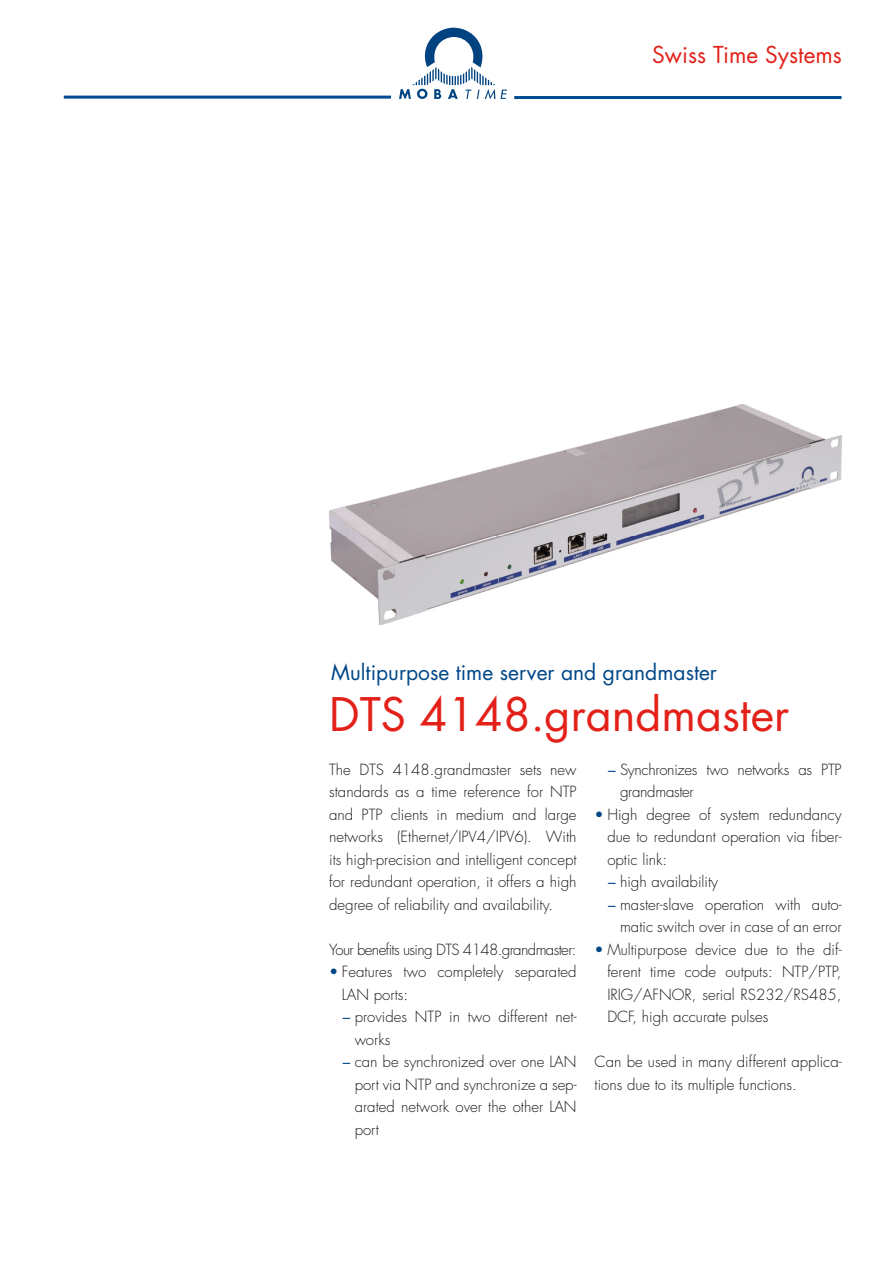
<style>
.page{position:relative;width:893px;height:1263px;background:#fff}
.page>*{position:absolute;margin:0;border:0;box-sizing:border-box;transform-origin:0 0}
.t1{font:45px "Futura Std";color:#e32119}
.t2{font:22.65px "Futura";color:#e32119}
.t3{font:21px "Futura Std";color:#004788}
.t4{font:300 15px/22.5px "Futura Std";color:#1a171c;text-align:justify}
.t5{font:300 15px/22.5px "Futura Std";letter-spacing:-.02em;color:#1a171c}
.t6{font:300 15px "Futura Std";letter-spacing:-.04em;color:#1a171c}
.s1{color:#004788}
.s2{font-weight:400;color:#004788}
</style>
<div class="page">
<svg style="left:399px;top:28px;width:108px;height:71px"></svg>
<hr style="left:64px;top:96px;width:327px;height:3px;background:#004c93">
<hr style="left:514px;top:96px;width:327px;height:3px;background:#004c93">
<img style="left:329px;top:404px;width:513px;height:221px">
<h2 class="t2" style="left:652px;top:39px;width:191px">Swiss Time Systems</h2>
<h3 class="t3" style="left:331px;top:658px;width:387px">Multipurpose time server and grandmaster</h3>
<h1 class="t1" style="left:329px;top:686px;width:461px">DTS 4148.grandmaster</h1>
<p class="t4" style="left:329px;top:759px;width:249px">The DTS 4148.grandmaster sets new standards as a time reference for NTP and PTP clients in medium and large networks (Ethernet/IPV4/IPV6). With its high-precision and intelligent concept for redundant operation, it offers a high degree of reliability and availability.</p>
<p class="t6" style="left:329px;top:940px;width:249px">Your benefits using DTS 4148.grandmaster:</p>
<p class="t4" style="left:342px;top:961px;width:236px;text-indent:-13px"><span class="s1">•</span> Features two completely separated<br>LAN ports:</p>
<p class="t4" style="left:355px;top:1006px;width:223px;text-indent:-12px"><span class="s2">–</span> provides NTP in two different net&shy;works</p>
<p class="t4" style="left:355px;top:1051px;width:223px;text-indent:-12px"><span class="s2">–</span> can be synchronized over one LAN port via NTP and synchronize a sep&shy;arated network over the other LAN port</p>
<p class="t5" style="left:620px;top:759px;width:223px;text-indent:-12px"><span class="s2">–</span> Synchronizes two networks as PTP grandmaster</p>
<p class="t4" style="left:607px;top:804px;width:236px;text-indent:-13px"><span class="s1">•</span> High degree of system redundancy due to redundant operation via fiber&shy;optic link:</p>
<p class="t4" style="left:608px;top:871px;width:111px"><span class="s2">–</span> high availability</p>
<p class="t4" style="left:608px;top:894px;width:235px;text-align:right"><span class="s2">–</span> master-slave operation with auto&shy;matic switch over in case of an error</p>
<p class="t4" style="left:607px;top:939px;width:236px;text-indent:-13px"><span class="s1">•</span> Multipurpose device due to the dif&shy;ferent time code outputs: NTP/PTP, IRIG/AFNOR, serial RS232/RS485, DCF, high accurate pulses</p>
<p class="t4" style="left:595px;top:1051px;width:248px">Can be used in many different applica&shy;tions due to its multiple functions.</p>
</div>
